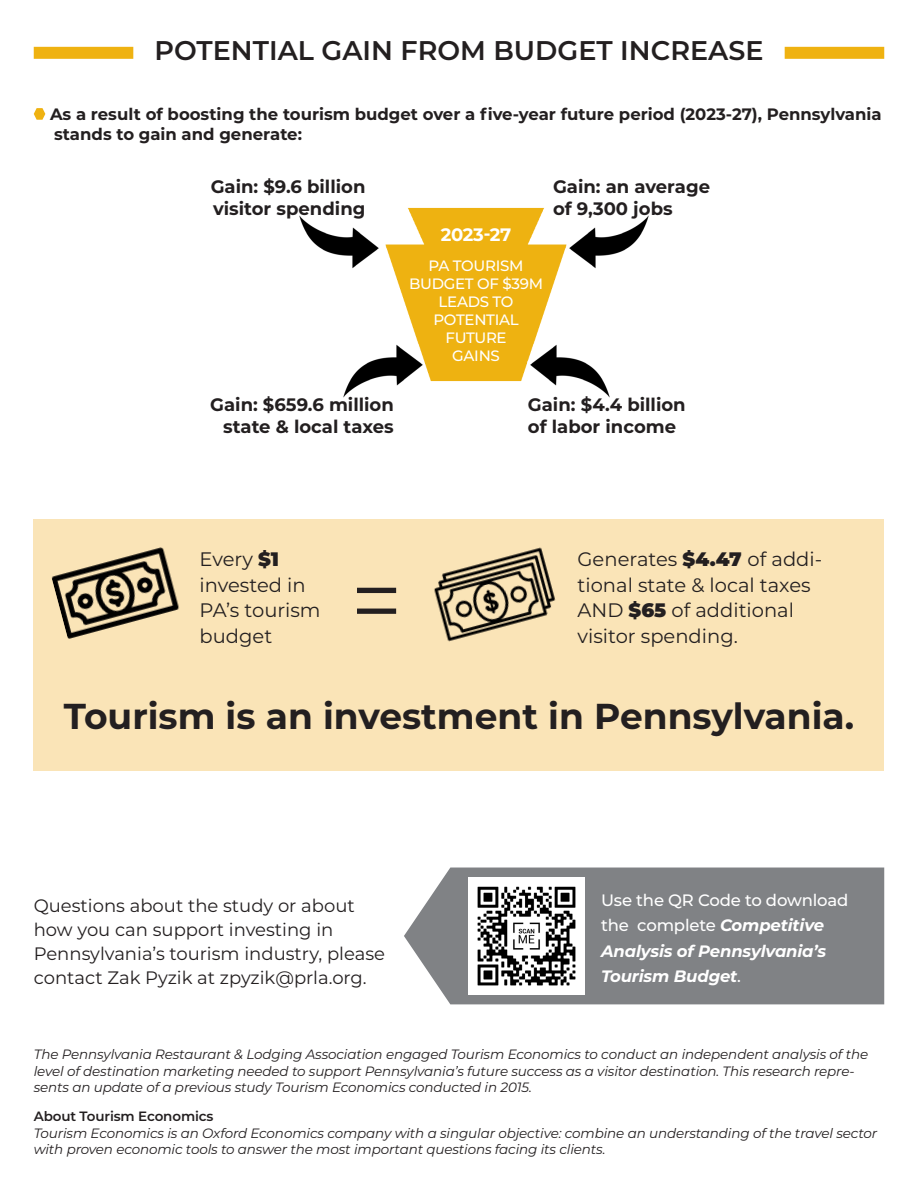
<style>
.page{position:relative;width:918px;height:1188px;background:#fff}
.page>*{position:absolute;margin:0;border:0;box-sizing:border-box;transform-origin:0 0}
.t1{font:90px "Montserrat";color:#231f20}
.t2{font:700 36px "Montserrat";color:#231f20}
.t3{font:600 27px "Montserrat";color:#231f20}
.t4{font:19.5px/25.5px "Montserrat";color:#231f20}
.t5{font:18px/24px "Montserrat";color:#231f20}
.subhead1{font:700 18px/21.6px "Montserrat";color:#231f20}
.body_text{font:700 18px "Montserrat";letter-spacing:-.02em;color:#fff}
.subhead1-2{font:700 16.5px/19.8px "Montserrat";color:#231f20}
.body_text-2{font:italic 700 16.5px/25.5px "Montserrat";letter-spacing:-.01em;color:#fff}
.body_text-3{font:500 15px/18px "Montserrat";letter-spacing:-.02em;color:#fff;text-align:center}
.body_text-4{font:italic 13.5px/16.2px "Montserrat";letter-spacing:-.01em;color:#231f20}
.body_text-5{font:600 13.5px "Montserrat";letter-spacing:-.01em;color:#231f20}
.s1{font-weight:900}
.s2{font-weight:500;font-style:normal}
</style>
<div class="page">
<svg style="left:404px;top:868px;width:480px;height:136px;fill:#808285"></svg>
<svg style="left:34px;top:108px;width:11px;height:12px"></svg>
<img style="left:583px;top:361px;width:27px;height:37px">
<img style="left:343px;top:361px;width:27px;height:37px">
<img style="left:370px;top:207px;width:213px;height:179px">
<img style="left:299px;top:210px;width:88px;height:62px">
<img style="left:561px;top:210px;width:88px;height:62px">
<div style="left:34px;top:47px;width:99px;height:12px;background:#efb211"></div>
<div style="left:785px;top:47px;width:99px;height:12px;background:#efb211"></div>
<div style="left:34px;top:520px;width:850px;height:251px;background:#fae4b7"></div>
<img style="left:434px;top:547px;width:122px;height:95px">
<img style="left:51px;top:547px;width:128px;height:92px">
<img style="left:468px;top:878px;width:116px;height:116px">
<p class="t3" style="left:155px;top:31px;width:610px">POTENTIAL GAIN FROM BUDGET INCREASE</p>
<p class="subhead1-2" style="left:50px;top:103px;width:833px">As a result of boosting the tourism budget over a five-year future period (2023-27), Pennsylvania stands to gain and generate:</p>
<p class="subhead1" style="left:211px;top:175px;width:156px">Gain: $9.6 billion visitor spending</p>
<p class="subhead1" style="left:210px;top:393px;width:185px;text-align:right">Gain: $659.6 million state &amp; local taxes</p>
<p class="body_text" style="left:441px;top:222px;width:72px">2023-27</p>
<p class="body_text-3" style="left:409px;top:256px;width:135px">PA TOURISM<br>BUDGET OF $39M<br>LEADS TO<br>POTENTIAL<br>FUTURE<br>GAINS</p>
<p class="subhead1" style="left:553px;top:175px;width:159px">Gain: an average of 9,300 jobs</p>
<p class="subhead1" style="left:528px;top:393px;width:159px">Gain: $4.4 billion of labor income</p>
<p class="t4" style="left:200px;top:546px;width:122px">Every <span class="s1">$1 </span>invested in<br>PA’s tourism budget</p>
<p class="t1" style="left:351px;top:539px;width:53px">=</p>
<p class="t4" style="left:578px;top:546px;width:246px">Generates <span class="s1">$4.47</span> of addi&shy;tional state &amp; local taxes<br>AND <span class="s1">$65</span> of additional visitor spending.</p>
<p class="t2" style="left:64px;top:690px;width:792px">Tourism is an investment in Pennsylvania.</p>
<p class="t5" style="left:34px;top:893px;width:353px">Questions about the study or about how you can support investing in Pennsylvania’s tourism industry, please contact Zak Pyzik at zpyzik@prla.org.</p>
<p class="body_text-2" style="left:601px;top:886px;width:249px"><span class="s2">Use the QR Code to download the complete</span> Competitive<br>Analysis of Pennsylvania’s<br>Tourism Budget<span class="s2">.</span></p>
<p class="body_text-4" style="left:34px;top:1046px;width:836px">The Pennsylvania Restaurant &amp; Lodging Association engaged Tourism Economics to conduct an independent analysis of the level of destination marketing needed to support Pennsylvania’s future success as a visitor destination. This research repre&shy;sents an update of a previous study Tourism Economics conducted in 2015.</p>
<p class="body_text-5" style="left:34px;top:1107px;width:181px">About Tourism Economics</p>
<p class="body_text-4" style="left:34px;top:1124px;width:845px">Tourism Economics is an Oxford Economics company with a singular objective: combine an understanding of the travel sector with proven economic tools to answer the most important questions facing its clients.</p>
</div>
